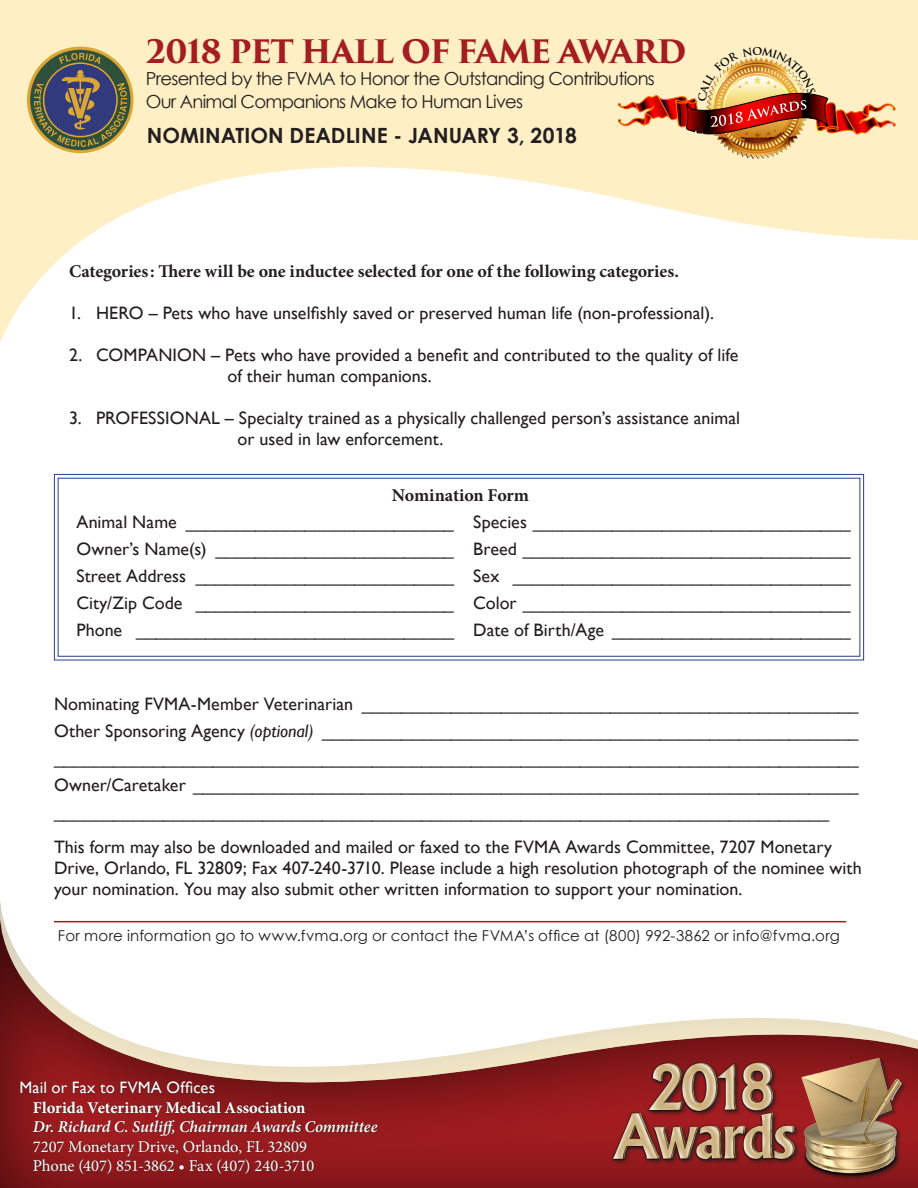
<style>
.page{position:relative;width:918px;height:1188px;background:#fff}
.page>*{position:absolute;margin:0;border:0;box-sizing:border-box;transform-origin:0 0}
.Albertus_Headers{font:700 31.5px "Trajan Pro 3";letter-spacing:-.04em;color:#a41d20}
.Albertus_Headers-2{font:700 21px "Century Gothic";letter-spacing:.005em;color:#231f20}
.Gill_Sans_Form_Body{font:18px/27px "Gill Sans";letter-spacing:.005em;color:#231f20}
.Gill_Sans_Body{font:18px/21px "Gill Sans";color:#231f20}
.Albertus_Headers-3{font:18px/22.5px "Century Gothic";letter-spacing:-.04em;color:#231f20}
.Gill_Sans_Body-2{font:700 18px "Minion Pro";letter-spacing:-.01em;color:#231f20}
.Gill_Sans_Form_Body-2{font:700 18px "Minion Pro";letter-spacing:-.015em;color:#231f20}
.t1{font:16.5px "Minion Pro";letter-spacing:-.005em;color:#fff}
.t2{font:italic 600 16.5px "Minion Pro";letter-spacing:-.005em;color:#fff}
.t3{font:700 16.5px "Minion Pro";letter-spacing:.005em;color:#fff}
.Gill_Sans_Body-3{font:16.5px "Gill Sans";letter-spacing:.01em;color:#fff}
.t4{font:15px "Century Gothic";letter-spacing:.015em;color:#231f20}
.s1{font-style:italic}
</style>
<div class="page">
<svg style="left:54px;top:474px;width:810px;height:187px"></svg>
<div style="left:58px;top:478px;width:802px;height:179px;border:1px solid #253f8e"></div>
<svg style="left:0;top:0;width:918px;height:342px;fill:#feefc5"></svg>
<div style="left:0;top:917px;width:918px;height:271px;background:#231f20;opacity:.75"></div>
<div style="left:611px;top:1057px;width:296px;height:125px;background:#231f20;opacity:.75"></div>
<img style="left:606px;top:1057px;width:296px;height:121px">
<div style="left:20px;top:1081px;width:359px;height:94px;background:#231f20;opacity:.75"></div>
<svg style="left:27px;top:47px;width:107px;height:106px"></svg>
<svg style="left:30px;top:50px;width:100px;height:100px;background:#777561"></svg>
<hr style="left:54px;top:921px;width:792px;height:1px;background:#a41d20">
<img style="left:617px;top:47px;width:279px;height:112px">
<p class="Albertus_Headers" style="left:146px;top:28px;width:542px">2018 PET HALL OF FAME AWARD</p>
<p class="Albertus_Headers-3" style="left:146px;top:67px;width:511px">Presented by the FVMA to Honor the Outstanding Contributions<br>Our Animal Companions Make to Human Lives</p>
<p class="Albertus_Headers-2" style="left:147px;top:119px;width:431px">NOMINATION DEADLINE - JANUARY 3, 2018</p>
<p class="Gill_Sans_Body-2" style="left:69px;top:258px;width:611px">Categories: There will be one inductee selected for one of the following categories.</p>
<p class="Gill_Sans_Body" style="left:69px;top:302px;width:647px">1. HERO – Pets who have unselfishly saved or preserved human life (non-professional).</p>
<p class="Gill_Sans_Body" style="left:69px;top:344px;width:671px">2. COMPANION – Pets who have provided a benefit and contributed to the quality of life</p>
<p class="Gill_Sans_Body" style="left:228px;top:365px;width:206px">of their human companions.</p>
<p class="Gill_Sans_Body" style="left:69px;top:407px;width:673px">3. PROFESSIONAL – Specialty trained as a physically challenged person’s assistance animal</p>
<p class="Gill_Sans_Body" style="left:238px;top:428px;width:207px">or used in law enforcement.</p>
<p class="Gill_Sans_Form_Body-2" style="left:392px;top:482px;width:139px">Nomination Form</p>
<p class="Gill_Sans_Form_Body" style="left:76px;top:509px;width:379px">Animal Name ___________________________</p>
<p class="Gill_Sans_Form_Body" style="left:76px;top:536px;width:379px">Owner’s Name(s) ________________________</p>
<p class="Gill_Sans_Form_Body" style="left:76px;top:563px;width:379px">Street Address __________________________<br>City/Zip Code __________________________</p>
<p class="Gill_Sans_Form_Body" style="left:76px;top:617px;width:379px">Phone ________________________________</p>
<p class="Gill_Sans_Form_Body" style="left:473px;top:509px;width:379px">Species ________________________________<br>Breed _________________________________</p>
<p class="Gill_Sans_Form_Body" style="left:473px;top:563px;width:379px">Sex __________________________________</p>
<p class="Gill_Sans_Form_Body" style="left:473px;top:590px;width:379px">Color _________________________________</p>
<p class="Gill_Sans_Form_Body" style="left:473px;top:617px;width:379px">Date of Birth/Age ________________________</p>
<p class="Gill_Sans_Form_Body" style="left:54px;top:691px;width:806px">Nominating FVMA-Member Veterinarian __________________________________________________</p>
<p class="Gill_Sans_Form_Body" style="left:54px;top:718px;width:806px">Other Sponsoring Agency <span class="s1">(optional)</span> ______________________________________________________ _________________________________________________________________________________</p>
<p class="Gill_Sans_Form_Body" style="left:54px;top:772px;width:806px">Owner/Caretaker ___________________________________________________________________ ______________________________________________________________________________</p>
<p class="Gill_Sans_Body" style="left:54px;top:837px;width:809px">This form may also be downloaded and mailed or faxed to the FVMA Awards Committee, 7207 Monetary<br>Drive, Orlando, FL 32809; Fax 407-240-3710. Please include a high resolution photograph of the nominee with your nomination. You may also submit other written information to support your nomination.</p>
<p class="t4" style="left:58px;top:925px;width:783px">For more information go to www.fvma.org or contact the FVMA’s office at (800) 992-3862 or info@fvma.org</p>
<p class="Gill_Sans_Body-3" style="left:19px;top:1078px;width:197px">Mail or Fax to FVMA Offices</p>
<p class="t3" style="left:33px;top:1096px;width:274px">Florida Veterinary Medical Association</p>
<p class="t2" style="left:33px;top:1116px;width:346px">Dr. Richard C. Sutliff, Chairman Awards Committee</p>
<p class="t1" style="left:33px;top:1136px;width:276px">7207 Monetary Drive, Orlando, FL 32809</p>
<p class="t1" style="left:33px;top:1155px;width:283px">Phone (407) 851-3862 • Fax (407) 240-3710</p>
</div>
